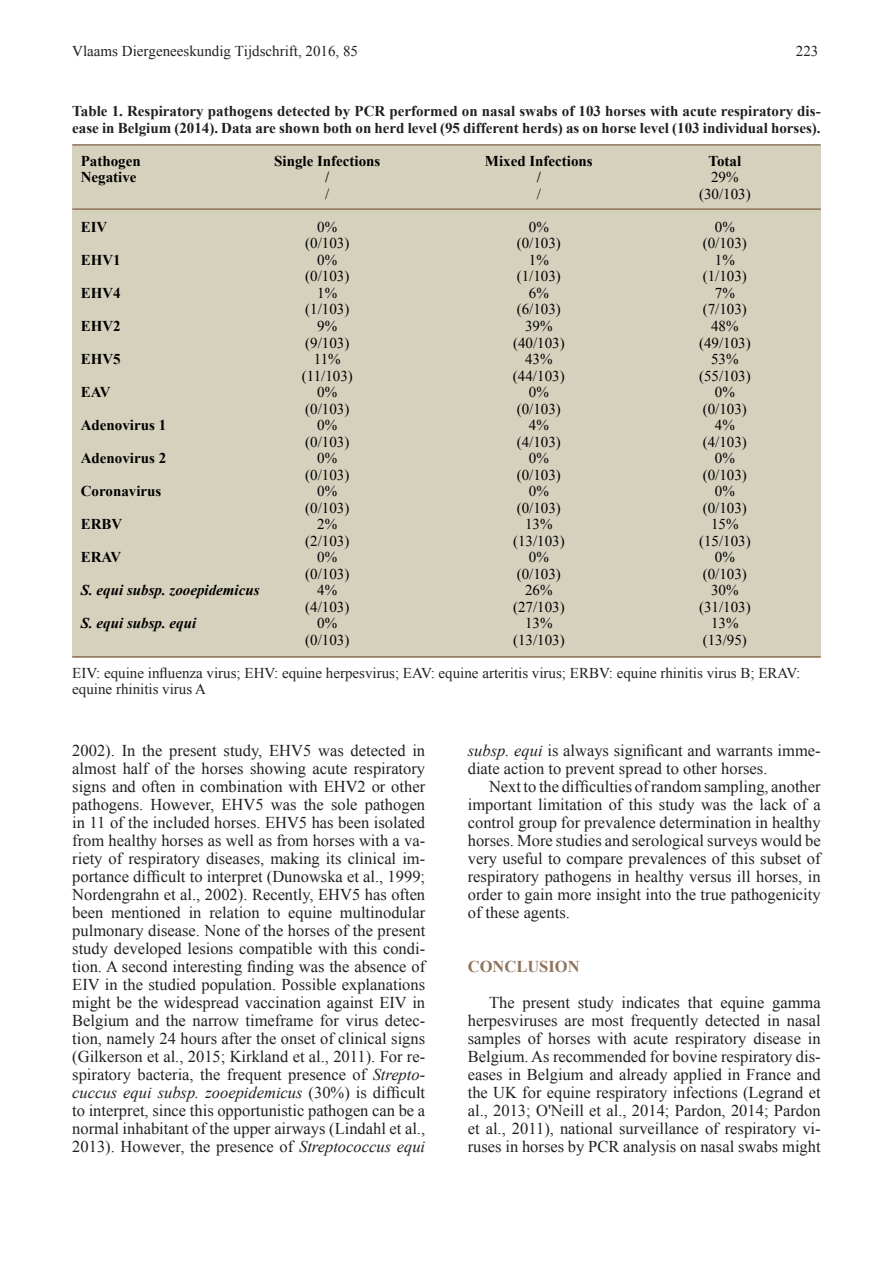
<style>
.page{position:relative;width:893px;height:1263px;background:#fff}
.page>*{position:absolute;margin:0;border:0;box-sizing:border-box;transform-origin:0 0}
.No_Spacing{font:16.5px/18px "Times New Roman";color:#231f20;text-align:justify}
.No_Spacing-2{font:700 16.5px "Times New Roman";color:#90745a}
.t1{font:15px "Times New Roman";color:#000}
.No_Spacing-3{font:700 15px/16.5px "Times New Roman";color:#231f20}
.No_Spacing-4{font:15px/16.5px "Times New Roman";color:#231f20}
.No_Spacing-5{font:700 15px "Times New Roman";color:#000}
.t2{font:italic 700 15px "Times New Roman";color:#000}
.s1{font-style:italic}
</style>
<div class="page">
<div style="left:72px;top:145px;width:749px;height:512px;background:#d5d1bd"></div>
<hr style="left:72px;top:144px;width:749px;height:2px;background:#90745a">
<hr style="left:72px;top:208px;width:749px;height:2px;background:#90745a">
<hr style="left:72px;top:656px;width:749px;height:2px;background:#90745a">
<p class="No_Spacing-4" style="left:72px;top:43px;width:287px">Vlaams Diergeneeskundig Tijdschrift, 2016, 85</p>
<p class="No_Spacing-4" style="left:796px;top:43px;width:24px">223</p>
<p class="No_Spacing-3" style="left:72px;top:103px;width:750px">Table 1. Respiratory pathogens detected by PCR performed on nasal swabs of 103 horses with acute respiratory dis&shy;ease in Belgium (2014). Data are shown both on herd level (95 different herds) as on horse level (103 individual horses).</p>
<p class="No_Spacing-5" style="left:81px;top:151px;width:61px">Pathogen</p>
<p class="No_Spacing-5" style="left:274px;top:151px;width:108px">Single Infections</p>
<p class="No_Spacing-5" style="left:485px;top:151px;width:109px">Mixed Infections</p>
<p class="No_Spacing-5" style="left:708px;top:151px;width:34px">Total</p>
<p class="No_Spacing-5" style="left:81px;top:167px;width:57px">Negative</p>
<p class="No_Spacing-3" style="left:325px;top:169px;width:6px">/</p>
<p class="No_Spacing-3" style="left:537px;top:169px;width:6px">/</p>
<p class="t1" style="left:711px;top:167px;width:29px">29%</p>
<p class="t1" style="left:325px;top:184px;width:6px">/</p>
<p class="t1" style="left:537px;top:184px;width:6px">/</p>
<p class="t1" style="left:699px;top:184px;width:53px">(30/103)</p>
<p class="No_Spacing-5" style="left:81px;top:217px;width:28px">EIV</p>
<p class="t1" style="left:317px;top:217px;width:21px">0%</p>
<p class="t1" style="left:529px;top:217px;width:21px">0%</p>
<p class="t1" style="left:715px;top:217px;width:21px">0%</p>
<p class="t1" style="left:305px;top:233px;width:46px">(0/103)</p>
<p class="t1" style="left:517px;top:233px;width:46px">(0/103)</p>
<p class="t1" style="left:703px;top:233px;width:46px">(0/103)</p>
<p class="No_Spacing-5" style="left:81px;top:250px;width:42px">EHV1</p>
<p class="t1" style="left:317px;top:250px;width:21px">0%</p>
<p class="t1" style="left:529px;top:250px;width:21px">1%</p>
<p class="t1" style="left:715px;top:250px;width:21px">1%</p>
<p class="t1" style="left:305px;top:266px;width:46px">(0/103)</p>
<p class="t1" style="left:517px;top:266px;width:46px">(1/103)</p>
<p class="t1" style="left:703px;top:266px;width:46px">(1/103)</p>
<p class="No_Spacing-5" style="left:81px;top:283px;width:42px">EHV4</p>
<p class="t1" style="left:317px;top:283px;width:21px">1%</p>
<p class="t1" style="left:529px;top:283px;width:21px">6%</p>
<p class="t1" style="left:715px;top:283px;width:21px">7%</p>
<p class="t1" style="left:305px;top:299px;width:46px">(1/103)</p>
<p class="t1" style="left:517px;top:299px;width:46px">(6/103)</p>
<p class="t1" style="left:703px;top:299px;width:46px">(7/103)</p>
<p class="No_Spacing-5" style="left:81px;top:316px;width:42px">EHV2</p>
<p class="t1" style="left:317px;top:316px;width:21px">9%</p>
<p class="t1" style="left:525px;top:316px;width:29px">39%</p>
<p class="t1" style="left:711px;top:316px;width:29px">48%</p>
<p class="t1" style="left:305px;top:332px;width:46px">(9/103)</p>
<p class="t1" style="left:513px;top:332px;width:53px">(40/103)</p>
<p class="t1" style="left:699px;top:332px;width:53px">(49/103)</p>
<p class="No_Spacing-5" style="left:81px;top:349px;width:42px">EHV5</p>
<p class="t1" style="left:314px;top:349px;width:28px">11%</p>
<p class="t1" style="left:525px;top:349px;width:29px">43%</p>
<p class="t1" style="left:711px;top:349px;width:29px">53%</p>
<p class="t1" style="left:302px;top:365px;width:53px">(11/103)</p>
<p class="t1" style="left:513px;top:365px;width:53px">(44/103)</p>
<p class="t1" style="left:699px;top:365px;width:53px">(55/103)</p>
<p class="No_Spacing-5" style="left:81px;top:382px;width:31px">EAV</p>
<p class="t1" style="left:317px;top:382px;width:21px">0%</p>
<p class="t1" style="left:529px;top:382px;width:21px">0%</p>
<p class="t1" style="left:715px;top:382px;width:21px">0%</p>
<p class="t1" style="left:305px;top:398px;width:46px">(0/103)</p>
<p class="t1" style="left:517px;top:398px;width:46px">(0/103)</p>
<p class="t1" style="left:703px;top:398px;width:46px">(0/103)</p>
<p class="No_Spacing-5" style="left:81px;top:415px;width:87px">Adenovirus 1</p>
<p class="t1" style="left:317px;top:415px;width:21px">0%</p>
<p class="t1" style="left:529px;top:415px;width:21px">4%</p>
<p class="t1" style="left:715px;top:415px;width:21px">4%</p>
<p class="t1" style="left:305px;top:431px;width:46px">(0/103)</p>
<p class="t1" style="left:517px;top:431px;width:46px">(4/103)</p>
<p class="t1" style="left:703px;top:431px;width:46px">(4/103)</p>
<p class="No_Spacing-5" style="left:81px;top:448px;width:87px">Adenovirus 2</p>
<p class="t1" style="left:317px;top:448px;width:21px">0%</p>
<p class="t1" style="left:529px;top:448px;width:21px">0%</p>
<p class="t1" style="left:715px;top:448px;width:21px">0%</p>
<p class="t1" style="left:305px;top:464px;width:46px">(0/103)</p>
<p class="t1" style="left:517px;top:464px;width:46px">(0/103)</p>
<p class="t1" style="left:703px;top:464px;width:46px">(0/103)</p>
<p class="No_Spacing-5" style="left:81px;top:481px;width:82px">Coronavirus</p>
<p class="t1" style="left:317px;top:481px;width:21px">0%</p>
<p class="t1" style="left:529px;top:481px;width:21px">0%</p>
<p class="t1" style="left:715px;top:481px;width:21px">0%</p>
<p class="t1" style="left:305px;top:497px;width:46px">(0/103)</p>
<p class="t1" style="left:517px;top:497px;width:46px">(0/103)</p>
<p class="t1" style="left:703px;top:497px;width:46px">(0/103)</p>
<p class="No_Spacing-5" style="left:81px;top:514px;width:43px">ERBV</p>
<p class="t1" style="left:317px;top:514px;width:21px">2%</p>
<p class="t1" style="left:525px;top:514px;width:29px">13%</p>
<p class="t1" style="left:711px;top:514px;width:29px">15%</p>
<p class="t1" style="left:305px;top:530px;width:46px">(2/103)</p>
<p class="t1" style="left:513px;top:530px;width:53px">(13/103)</p>
<p class="t1" style="left:699px;top:530px;width:53px">(15/103)</p>
<p class="No_Spacing-5" style="left:81px;top:547px;width:42px">ERAV</p>
<p class="t1" style="left:317px;top:547px;width:21px">0%</p>
<p class="t1" style="left:529px;top:547px;width:21px">0%</p>
<p class="t1" style="left:715px;top:547px;width:21px">0%</p>
<p class="t1" style="left:305px;top:563px;width:46px">(0/103)</p>
<p class="t1" style="left:517px;top:563px;width:46px">(0/103)</p>
<p class="t1" style="left:703px;top:563px;width:46px">(0/103)</p>
<p class="t2" style="left:81px;top:579px;width:180px">S. equi subsp. zooepidemicus</p>
<p class="t1" style="left:317px;top:580px;width:21px">4%</p>
<p class="t1" style="left:525px;top:580px;width:29px">26%</p>
<p class="t1" style="left:711px;top:580px;width:29px">30%</p>
<p class="t1" style="left:305px;top:596px;width:46px">(4/103)</p>
<p class="t1" style="left:513px;top:596px;width:53px">(27/103)</p>
<p class="t1" style="left:699px;top:596px;width:53px">(31/103)</p>
<p class="t2" style="left:81px;top:612px;width:117px">S. equi subsp. equi</p>
<p class="t1" style="left:317px;top:613px;width:21px">0%</p>
<p class="t1" style="left:525px;top:613px;width:29px">13%</p>
<p class="t1" style="left:711px;top:613px;width:29px">13%</p>
<p class="t1" style="left:305px;top:629px;width:46px">(0/103)</p>
<p class="t1" style="left:513px;top:629px;width:53px">(13/103)</p>
<p class="t1" style="left:703px;top:629px;width:46px">(13/95)</p>
<p class="No_Spacing-4" style="left:72px;top:664px;width:729px">EIV: equine influenza virus; EHV: equine herpesvirus; EAV: equine arteritis virus; ERBV: equine rhinitis virus B; ERAV: equine rhinitis virus A</p>
<p class="No_Spacing" style="left:72px;top:741px;width:354px">2002). In the present study, EHV5 was detected in almost half of the horses showing acute respiratory signs and often in combination with EHV2 or other pathogens. However, EHV5 was the sole pathogen in 11 of the included horses. EHV5 has been isolated from healthy horses as well as from horses with a va&shy;riety of respiratory diseases, making its clinical im&shy;portance difficult to interpret (Dunowska et al., 1999; Nordengrahn et al., 2002). Recently, EHV5 has often been mentioned in relation to equine multinodular pulmonary disease. None of the horses of the present study developed lesions compatible with this condi&shy;tion. A second interesting finding was the absence of EIV in the studied population. Possible explanations might be the widespread vaccination against EIV in Belgium and the narrow timeframe for virus detec&shy;tion, namely 24 hours after the onset of clinical signs (Gilkerson et al., 2015; Kirkland et al., 2011). For re&shy;spiratory bacteria, the frequent presence of <span class="s1">Strepto&shy;cuccus equi subsp. zooepidemicus</span> (30%) is difficult to interpret, since this opportunistic pathogen can be a normal inhabitant of the upper airways (Lindahl et al., 2013). However, the presence of <span class="s1">Streptococcus equi</span></p>
<p class="No_Spacing" style="left:468px;top:741px;width:354px"><span class="s1">subsp. equi</span> is always significant and warrants imme&shy;diate action to prevent spread to other horses.</p>
<p class="No_Spacing" style="left:468px;top:777px;width:354px;text-indent:21px">Next to the difficulties of random sampling, another important limitation of this study was the lack of a control group for prevalence determination in healthy horses. More studies and serological surveys would be very useful to compare prevalences of this subset of respiratory pathogens in healthy versus ill horses, in order to gain more insight into the true pathogenicity of these agents.</p>
<p class="No_Spacing-2" style="left:468px;top:955px;width:113px">CONCLUSION</p>
<p class="No_Spacing" style="left:468px;top:993px;width:354px;text-indent:21px">The present study indicates that equine gamma herpesviruses are most frequently detected in nasal samples of horses with acute respiratory disease in Belgium. As recommended for bovine respiratory dis&shy;eases in Belgium and already applied in France and the UK for equine respiratory infections (Legrand et al., 2013; O'Neill et al., 2014; Pardon, 2014; Pardon et al., 2011), national surveillance of respiratory vi&shy;ruses in horses by PCR analysis on nasal swabs might</p>
</div>
